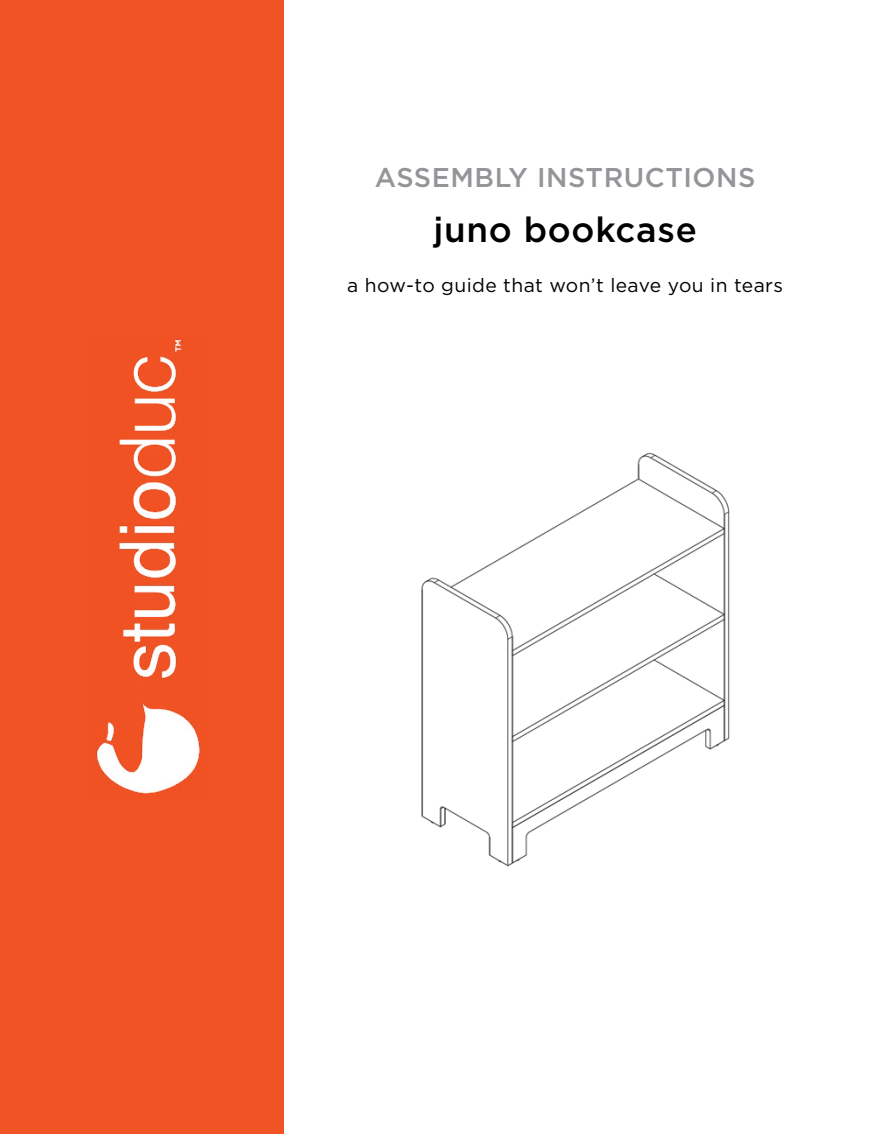
<style>
.page{position:relative;width:882px;height:1134px;background:#fff}
.page>*{position:absolute;margin:0;border:0;box-sizing:border-box;transform-origin:0 0}
.t1{font:500 35px "Gotham";letter-spacing:.02em;color:#000}
.t2{font:500 27.12px "Gotham";letter-spacing:.02em;color:#939598}
.t3{font:19.25px "Gotham";letter-spacing:.02em;color:#000}
</style>
<div class="page">
<img style="left:421px;top:452px;width:309px;height:415px">
<div style="left:0;top:0;width:283px;height:1134px;background:#f15324"></div>
<img style="left:95px;top:339px;width:105px;height:455px">
<h2 class="t2" style="left:375px;top:160px;width:382px">ASSEMBLY INSTRUCTIONS</h2>
<h1 class="t1" style="left:433px;top:207px;width:265px">juno bookcase</h1>
<p class="t3" style="left:347px;top:273px;width:437px">a how-to guide that won’t leave you in tears</p>
</div>
